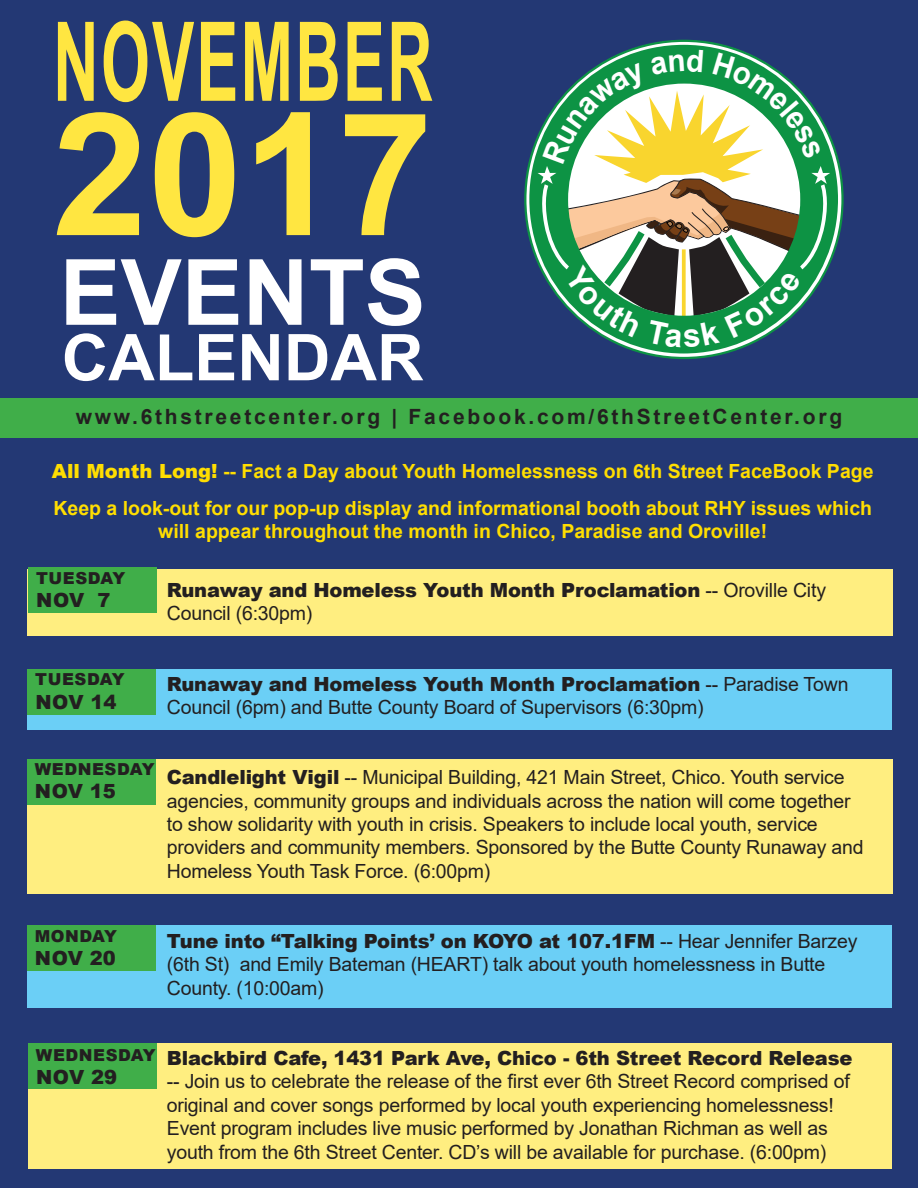
<style>
.page{position:relative;width:918px;height:1188px;background:#233874}
.page>*{position:absolute;margin:0;border:0;box-sizing:border-box;transform-origin:0 0}
.t1{font:700 171px "Arial";color:#ffe641}
.t2{font:700 110.25px "Arial";letter-spacing:.035em;color:#ffe641;scale:.57 1}
.t3{font:700 91.5px "Arial";color:#fff}
.t4{font:700 64.5px "Arial";color:#fff}
.t5{font:700 21px "Arial";letter-spacing:.13em;color:#231f20}
.t6{font:19.5px/23.4px "Arial";letter-spacing:-.01em;color:#231f20}
.t7{font:700 19.5px/23.4px "Arial";color:#ffde01;text-align:center}
.t8{font:900 19.5px/23.4px "Arial";letter-spacing:-.01em;color:#231f20}
.t9{font:900 16.5px "Arial";letter-spacing:.035em;color:#231f20}
.s1{font-weight:900}
.s2{font-weight:400}
</style>
<div class="page">
<div style="left:28px;top:1043px;width:864px;height:125px;background:#ffee80"></div>
<div style="left:27px;top:925px;width:865px;height:83px;background:#6bcff6"></div>
<div style="left:27px;top:759px;width:866px;height:135px;background:#ffee80"></div>
<div style="left:27px;top:669px;width:865px;height:61px;background:#6bcff6"></div>
<div style="left:27px;top:569px;width:866px;height:67px;background:#ffee80"></div>
<div style="left:0;top:399px;width:918px;height:39px;background:#40ae49"></div>
<div style="left:27px;top:669px;width:128px;height:46px;background:#40ae49"></div>
<div style="left:27px;top:759px;width:128px;height:46px;background:#40ae49"></div>
<div style="left:27px;top:925px;width:128px;height:46px;background:#40ae49"></div>
<div style="left:28px;top:1043px;width:128px;height:45px;background:#40ae49"></div>
<div style="left:28px;top:568px;width:129px;height:45px;background:#40ae49"></div>
<svg style="left:529px;top:45px;width:309px;height:308px;background:#316174"></svg>
<svg style="left:538px;top:49px;width:292px;height:299px"></svg>
<p class="t2" style="left:53px;top:-16px;width:667px">NOVEMBER</p>
<p class="t1" style="left:53px;top:55px;width:382px">2017</p>
<p class="t3" style="left:60px;top:228px;width:368px">EVENTS</p>
<p class="t4" style="left:62px;top:312px;width:363px">CALENDAR</p>
<p class="t5" style="left:76px;top:402px;width:768px">www.6thstreetcenter.org | Facebook.com/6thStreetCenter.org</p>
<p class="t7" style="left:52px;top:459px;width:823px"><span class="s1">All Month Long!</span> -- Fact a Day about Youth Homelessness on 6th Street FaceBook Page</p>
<p class="t7" style="left:53px;top:496px;width:820px">Keep a look-out for our pop-up display and informational booth about RHY issues which will appear throughout the month in Chico, Paradise and Oroville!</p>
<p class="t9" style="left:36px;top:566px;width:91px">TUESDAY</p>
<p class="t8" style="left:36px;top:588px;width:76px">NOV 7</p>
<p class="t8" style="left:167px;top:578px;width:661px">Runaway and Homeless Youth Month Proclamation <span class="s2">-- Oroville City<br>Council (6:30pm)</span></p>
<p class="t9" style="left:35px;top:667px;width:91px">TUESDAY</p>
<p class="t8" style="left:35px;top:689px;width:83px">NOV 14</p>
<p class="t6" style="left:167px;top:672px;width:683px"><span class="s1">Runaway and Homeless Youth Month Proclamation</span> -- Paradise Town<br>Council (6pm) and Butte County Board of Supervisors (6:30pm)</p>
<p class="t9" style="left:35px;top:757px;width:121px">WEDNESDAY</p>
<p class="t8" style="left:35px;top:779px;width:83px">NOV 15</p>
<p class="t6" style="left:167px;top:766px;width:698px"><span class="s1">Candlelight Vigil</span> -- Municipal Building, 421 Main Street, Chico. Youth service agencies, community groups and individuals across the nation will come together to show solidarity with youth in crisis. Speakers to include local youth, service providers and community members. Sponsored by the Butte County Runaway and Homeless Youth Task Force. (6:00pm)</p>
<p class="t9" style="left:35px;top:924px;width:84px">MONDAY</p>
<p class="t8" style="left:35px;top:946px;width:83px">NOV 20</p>
<p class="t6" style="left:167px;top:929px;width:692px"><span class="s1">Tune into “Talking Points’ on KOYO at 107.1FM</span> -- Hear Jennifer Barzey (6th St) and Emily Bateman (HEART) talk about youth homelessness in Butte<br>County. (10:00am)</p>
<p class="t9" style="left:36px;top:1043px;width:121px">WEDNESDAY</p>
<p class="t8" style="left:36px;top:1065px;width:83px">NOV 29</p>
<p class="t6" style="left:167px;top:1046px;width:687px"><span class="s1">Blackbird Cafe, 1431 Park Ave, Chico - 6th Street Record Release </span>-- Join us to celebrate the release of the first ever 6th Street Record comprised of original and cover songs performed by local youth experiencing homelessness!<br>Event program includes live music performed by Jonathan Richman as well as youth from the 6th Street Center. CD’s will be available for purchase. (6:00pm)</p>
</div>
